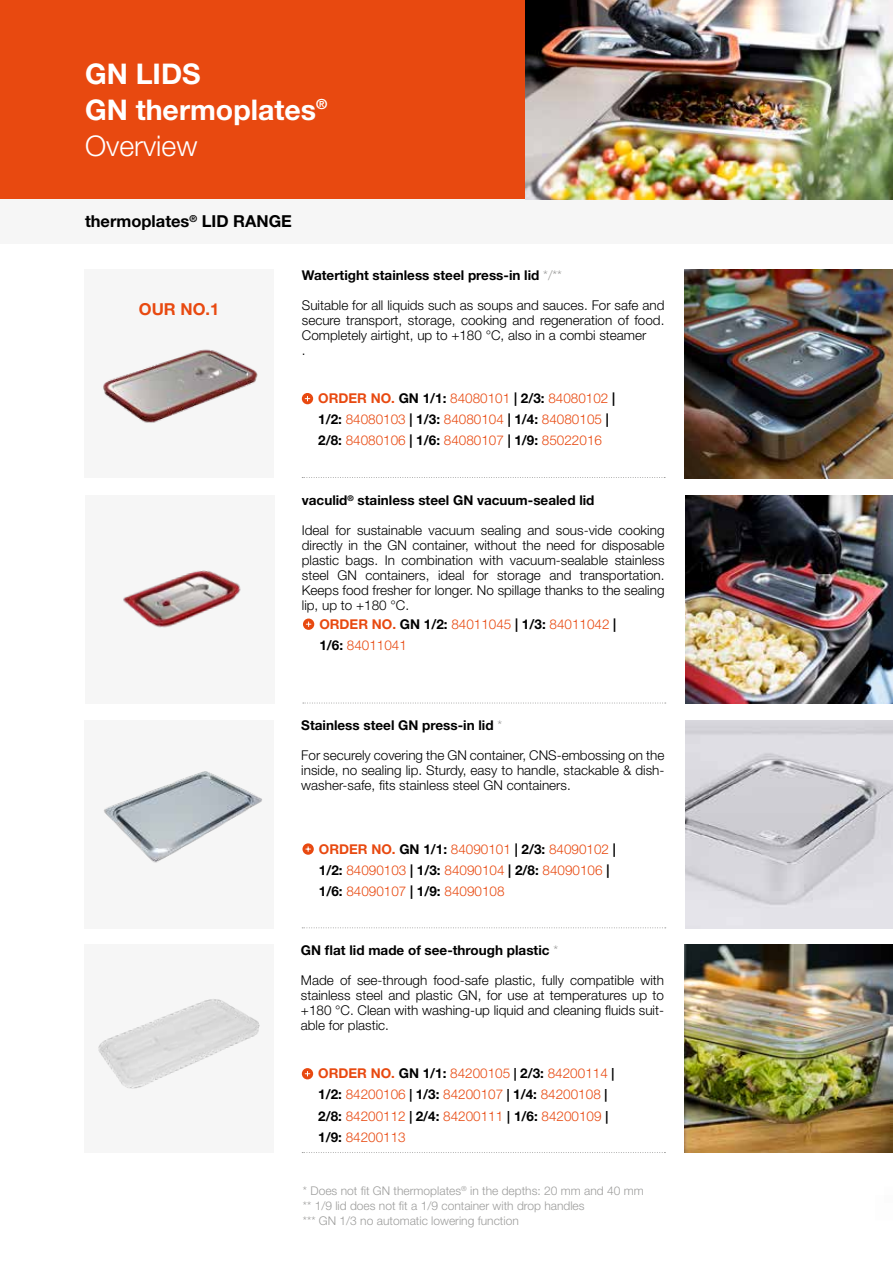
<style>
.page{position:relative;width:893px;height:1263px;background:#fff}
.page>*{position:absolute;margin:0;border:0;box-sizing:border-box;transform-origin:0 0}
.t1{font:700 28.5px/36px "Helvetica Neue LT Std";color:#fff}
.t2{font:700 16.5px "Helvetica Neue LT Std";color:#000}
.t3{font:700 16.5px "Helvetica Neue LT Std";color:#e84910}
.t4{font:300 13.5px/15px "Helvetica Neue LT Std";color:#000;text-align:justify}
.t5{font:300 13.5px/21px "Helvetica Neue LT Std";color:#e84910}
.t6{font:700 13.5px "Helvetica Neue LT Std";color:#000}
.t7{font:300 12px/15px "Helvetica Neue LT Std";color:#9d9d9c}
.s1{font-weight:300}
.s2{font-weight:300;color:#9d9d9c}
.s3{font-weight:700}
.s4{font-weight:700;color:#000}
.s5{font-weight:700;font-size:12.75px;color:#000}
</style>
<div class="page">
<div style="left:0;top:0;width:893px;height:200px;background:#e84910"></div>
<div style="left:0;top:199px;width:893px;height:44px;background:#f6f6f6"></div>
<img style="left:685px;top:270px;width:208px;height:208px">
<div style="left:84px;top:270px;width:190px;height:208px;background:#f6f6f6"></div>
<div style="left:302px;top:393px;width:11px;height:11px;background:#e84910;border-radius:50%"></div>
<svg style="left:305px;top:396px;width:5px;height:5px"></svg>
<svg style="left:302px;top:477px;width:363px;height:1px"></svg>
<img style="left:685px;top:495px;width:208px;height:209px">
<div style="left:85px;top:495px;width:190px;height:209px;background:#f6f6f6"></div>
<svg style="left:303px;top:703px;width:363px;height:1px"></svg>
<div style="left:84px;top:720px;width:190px;height:208px;background:#f6f6f6"></div>
<img style="left:685px;top:720px;width:208px;height:208px">
<svg style="left:302px;top:927px;width:364px;height:1px"></svg>
<div style="left:84px;top:945px;width:190px;height:208px;background:#f6f6f6"></div>
<img style="left:685px;top:945px;width:208px;height:208px">
<svg style="left:302px;top:1152px;width:363px;height:1px"></svg>
<img style="left:103px;top:349px;width:155px;height:74px">
<img style="left:104px;top:772px;width:158px;height:91px">
<img style="left:98px;top:999px;width:162px;height:90px">
<img style="left:884px;top:541px;width:9px;height:111px">
<img style="left:881px;top:792px;width:12px;height:54px">
<img style="left:525px;top:0;width:368px;height:199px">
<img style="left:123px;top:570px;width:118px;height:58px">
<svg style="left:302px;top:843px;width:12px;height:12px"></svg>
<svg style="left:306px;top:847px;width:4px;height:4px"></svg>
<svg style="left:303px;top:618px;width:11px;height:12px"></svg>
<svg style="left:306px;top:622px;width:5px;height:4px"></svg>
<div style="left:302px;top:1068px;width:11px;height:11px;background:#e84910;border-radius:50%"></div>
<svg style="left:305px;top:1071px;width:5px;height:5px"></svg>
<img style="left:867px;top:962px;width:26px;height:191px">
<h1 class="t1" style="left:85px;top:55px;width:244px">GN LIDS<br>GN thermoplates<sup>®<br></sup><span class="s1">Overview</span></h1>
<p class="t2" style="left:85px;top:211px;width:208px">thermoplates<sup>®</sup> LID RANGE</p>
<p class="t3" style="left:139px;top:299px;width:82px">OUR NO.1</p>
<p class="t6" style="left:302px;top:267px;width:262px">Watertight stainless steel press-in lid <span class="s2">*/**</span></p>
<p class="t4" style="left:302px;top:297px;width:364px;text-align:left">Suitable for all liquids such as soups and sauces. For safe and secure transport, storage, cooking and regeneration of food.<br>Completely airtight, up to +180 °C, also in a combi steamer<br>.</p>
<p class="t5" style="left:318px;top:388px;width:298px"><span class="s3">ORDER NO.</span> <span class="s4">GN 1/1:</span> 84080101 <span class="s4">| 2/3:</span> 84080102 <span class="s4">|<br>1/2:</span> 84080103 <span class="s4">| 1/3:</span> 84080104 <span class="s4">| 1/4:</span> 84080105 <span class="s4">|<br>2/8:</span> 84080106 <span class="s4">| 1/6:</span> 84080107 <span class="s4">| 1/9:</span> 85022016</p>
<p class="t6" style="left:302px;top:492px;width:294px">vaculid<sup>®</sup> stainless steel GN vacuum-sealed lid</p>
<p class="t4" style="left:302px;top:522px;width:364px">Ideal for sustainable vacuum sealing and sous-vide cooking directly in the GN container, without the need for disposable plastic bags. In combination with vacuum-sealable stainless steel GN containers, ideal for storage and transportation.<br>Keeps food fresher for longer. No spillage thanks to the sealing lip, up to +180 °C.</p>
<p class="t5" style="left:319px;top:613px;width:298px"><span class="s3">ORDER NO.</span> <span class="s4">GN 1/2:</span> 84011045 <span class="s4">| 1/3:</span> 84011042 <span class="s4">|<br>1/6:</span> 84011041</p>
<p class="t6" style="left:301px;top:717px;width:202px">Stainless steel GN press-in lid <span class="s2">*</span></p>
<p class="t4" style="left:301px;top:747px;width:365px">For securely covering the GN container, CNS-embossing on the inside, no sealing lip. Sturdy, easy to handle, stackable &amp; dish&shy;washer-safe, fits stainless steel GN containers.</p>
<p class="t5" style="left:319px;top:838px;width:298px"><span class="s3">ORDER NO.</span> <span class="s4">GN 1/1:</span> 84090101 <span class="s4">| 2/3:</span> 84090102 <span class="s4">|<br>1/2:</span> 84090103 <span class="s4">| 1/3:</span> 84090104 <span class="s4">| 2/8:</span> 84090106 <span class="s4">|<br>1/6:</span> 84090107 <span class="s4">| 1/9:</span> 84090108</p>
<p class="t6" style="left:301px;top:942px;width:259px">GN flat lid made of see-through plastic <span class="s2">*</span></p>
<p class="t4" style="left:301px;top:972px;width:365px">Made of see-through food-safe plastic, fully compatible with stainless steel and plastic GN, for use at temperatures up to +180 °C. Clean with washing-up liquid and cleaning fluids suit&shy;able for plastic.</p>
<p class="t5" style="left:318px;top:1063px;width:297px"><span class="s3">ORDER NO.</span> <span class="s4">GN 1/1:</span> 84200105 <span class="s5">|</span> <span class="s4">2/3:</span> 84200114 <span class="s5">| </span><span class="s4">1/2:</span> 84200106 <span class="s5">|</span> <span class="s4">1/3:</span> 84200107 <span class="s5">|</span> <span class="s4">1/4:</span> 84200108 <span class="s5">| </span><span class="s4">2/8:</span> 84200112 <span class="s5">|</span> <span class="s4">2/4:</span> 84200111 <span class="s5">|</span> <span class="s4">1/6:</span> 84200109 <span class="s5">| </span><span class="s4">1/9:</span> 84200113</p>
<p class="t7" style="left:303px;top:1183px;width:342px">* Does not fit GN thermoplates<sup>®</sup> in the depths: 20 mm and 40 mm ** 1/9 lid does not fit a 1/9 container with drop handles<br>*** GN 1/3 no automatic lowering function</p>
</div>
